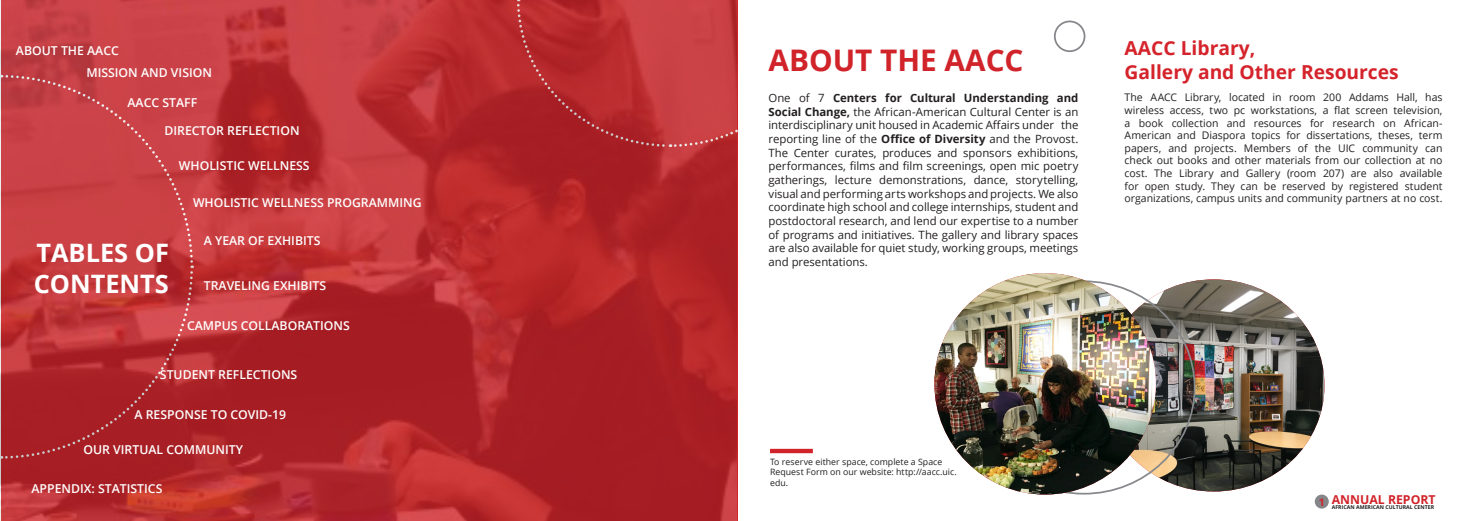
<style>
.page{position:relative;width:1474px;height:521px;background:#fff}
.page>*{position:absolute;margin:0;border:0;box-sizing:border-box;transform-origin:0 0}
.t1{font:700 29.75px "Open Sans";color:#d1232a}
.t2{font:700 25.38px "Open Sans";color:#fff}
.t3{font:700 19.25px/23.1px "Open Sans";color:#d5232b}
.t4{font:600 12.25px "Open Sans";color:#fff}
.t5{font:700 12.25px "Open Sans";color:#d1232a}
.t6{font:11.38px/13.7px "Open Sans";letter-spacing:-.005em;color:#231f20;text-align:justify}
.t7{font:10.5px/12.6px "Open Sans";letter-spacing:-.005em;color:#231f20;text-align:justify}
.t8{font:700 10.5px "Open Sans";color:#d1232a}
.t9{font:8.75px/10.5px "Open Sans";letter-spacing:.005em;color:#231f20}
.t10{font:700 5.25px "Open Sans";color:#231f20}
.s1{font-weight:700}
</style>
<div class="page">
<div style="left:1053px;top:21px;width:32px;height:31px;border:2px solid #848689;border-radius:50%"></div>
<div style="left:1314px;top:494px;width:14px;height:14px;background:#848689;border-radius:50%"></div>
<img style="left:0;top:0;width:737px;height:521px">
<img style="left:1102px;top:279px;width:222px;height:212px">
<img style="left:934px;top:273px;width:221px;height:221px;border-radius:111px">
<hr style="left:770px;top:449px;width:43px;height:4px;background:#d1232a">
<p class="t4" style="left:16px;top:42px;width:104px">ABOUT THE AACC</p>
<p class="t4" style="left:86px;top:64px;width:127px">MISSION AND VISION</p>
<p class="t4" style="left:127px;top:94px;width:71px">AACC STAFF</p>
<p class="t4" style="left:164px;top:123px;width:137px">DIRECTOR REFLECTION</p>
<p class="t4" style="left:179px;top:157px;width:132px">WHOLISTIC WELLNESS</p>
<p class="t4" style="left:193px;top:194px;width:230px">WHOLISTIC WELLNESS PROGRAMMING</p>
<p class="t2" style="left:36px;top:235px;width:134px">TABLES OF</p>
<p class="t2" style="left:34px;top:265px;width:137px">CONTENTS</p>
<p class="t4" style="left:204px;top:232px;width:118px">A YEAR OF EXHIBITS</p>
<p class="t4" style="left:204px;top:277px;width:124px">TRAVELING EXHIBITS</p>
<p class="t4" style="left:187px;top:317px;width:164px">CAMPUS COLLABORATIONS</p>
<p class="t4" style="left:160px;top:366px;width:139px">STUDENT REFLECTIONS</p>
<p class="t4" style="left:134px;top:406px;width:153px">A RESPONSE TO COVID-19</p>
<p class="t4" style="left:84px;top:441px;width:161px">OUR VIRTUAL COMMUNITY</p>
<p class="t4" style="left:32px;top:480px;width:132px">APPENDIX: STATISTICS</p>
<p class="t1" style="left:768px;top:40px;width:256px">ABOUT THE AACC</p>
<p class="t6" style="left:768px;top:91px;width:311px">One of 7 <span class="s1">Centers for Cultural Understanding and Social Change,</span> the African-American Cultural Center is an interdisciplinary unit housed in Academic Affairs under the reporting line of the <span class="s1">Office of Diversity</span> and the Provost.<br>The Center curates, produces and sponsors exhibitions, performances, films and film screenings, open mic poetry gatherings, lecture demonstrations, dance, storytelling, visual and performing arts workshops and projects. We also coordinate high school and college internships, student and postdoctoral research, and lend our expertise to a number of programs and initiatives. The gallery and library spaces are also available for quiet study, working groups, meetings and presentations.</p>
<p class="t3" style="left:1124px;top:36px;width:276px">AACC Library,<br>Gallery and Other Resources</p>
<p class="t7" style="left:1124px;top:91px;width:319px">The AACC Library, located in room 200 Addams Hall, has wireless access, two pc workstations, a flat screen television, a book collection and resources for research on African-American and Diaspora topics for dissertations, theses, term papers, and projects. Members of the UIC community can check out books and other materials from our collection at no cost. The Library and Gallery (room 207) are also available for open study. They can be reserved by registered student organizations, campus units and community partners at no cost.</p>
<p class="t9" style="left:770px;top:456px;width:188px">To reserve either space, complete a Space<br>Request Form on our website: http://aacc.uic. edu.</p>
<p class="t8" style="left:1318px;top:494px;width:7px">1</p>
<p class="t5" style="left:1331px;top:491px;width:105px">ANNUAL REPORT</p>
<p class="t10" style="left:1331px;top:503px;width:104px">AFRICAN AMERICAN CULTURAL CENTER</p>
</div>
